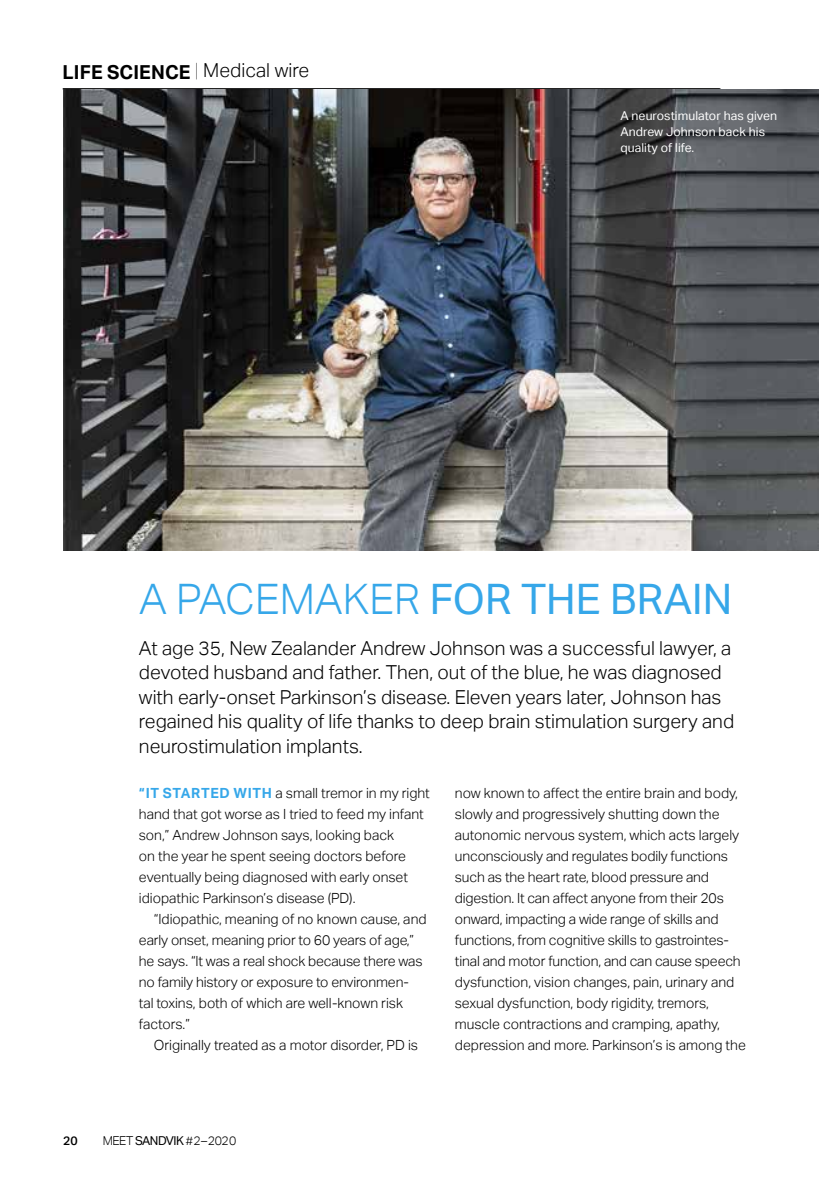
<style>
.page{position:relative;width:819px;height:1186px;background:#fff}
.page>*{position:absolute;margin:0;border:0;box-sizing:border-box;transform-origin:0 0}
.t1{font:42px "Aktiv Grotesk";color:#36a7e9}
.t2{font:300 19.25px/24.5px "Aktiv Grotesk";color:#000}
.t3{font:700 19.25px "Aktiv Grotesk";letter-spacing:.005em;color:#000}
.t4{font:300 14px/21px "Aktiv Grotesk";color:#000}
.t5{font:12.25px/15.8px "Aktiv Grotesk";letter-spacing:.005em;color:#fff}
.t6{font:12.25px "Aktiv Grotesk";letter-spacing:-.04em;color:#000}
.t7{font:500 12.25px "Aktiv Grotesk";color:#000}
.s1{font-weight:100}
.s2{font-weight:300}
.s3{font-weight:700;color:#36a7e9}
</style>
<div class="page">
<img style="left:63px;top:89px;width:756px;height:462px">
<h2 class="t3" style="left:63px;top:61px;width:248px">LIFE SCIENCE <span class="s1">|</span> <span class="s2">Medical wire</span></h2>
<p class="t5" style="left:620px;top:108px;width:158px">A neurostimulator has given<br>Andrew Johnson back his quality of life.</p>
<h1 class="t1" style="left:139px;top:574px;width:594px"><span class="s2">A PACEMAKER</span> FOR THE BRAIN</h1>
<p class="t2" style="left:139px;top:636px;width:596px">At age 35, New Zealander Andrew Johnson was a successful lawyer, a devoted husband and father. Then, out of the blue, he was diagnosed with early-onset Parkinson’s disease. Eleven years later, Johnson has regained his quality of life thanks to deep brain stimulation surgery and neurostimulation implants.</p>
<p class="t4" style="left:139px;top:783px;width:292px"><span class="s3">“IT STARTED WITH</span> a small tremor in my right hand that got worse as I tried to feed my infant son,” Andrew Johnson says, looking back<br>on the year he spent seeing doctors before eventually being diagnosed with early onset idiopathic Parkinson’s disease (PD).</p>
<p class="t4" style="left:139px;top:909px;width:289px;text-indent:15px">“Idiopathic, meaning of no known cause, and early onset, meaning prior to 60 years of age,” he says. “It was a real shock because there was no family history or exposure to environmen&shy;tal toxins, both of which are well-known risk factors.”</p>
<p class="t4" style="left:154px;top:1035px;width:266px">Originally treated as a motor disorder, PD is</p>
<p class="t4" style="left:455px;top:783px;width:292px">now known to affect the entire brain and body, slowly and progressively shutting down the autonomic nervous system, which acts largely unconsciously and regulates bodily functions such as the heart rate, blood pressure and digestion. It can affect anyone from their 20s onward, impacting a wide range of skills and functions, from cognitive skills to gastrointes&shy;tinal and motor function, and can cause speech dysfunction, vision changes, pain, urinary and sexual dysfunction, body rigidity, tremors, muscle contractions and cramping, apathy, depression and more. Parkinson’s is among the</p>
<p class="t7" style="left:63px;top:1133px;width:16px">20</p>
<p class="t6" style="left:103px;top:1133px;width:135px"><span class="s2">MEET</span> SANDVIK <span class="s2">#</span><span class="s2">2–2020</span></p>
</div>
